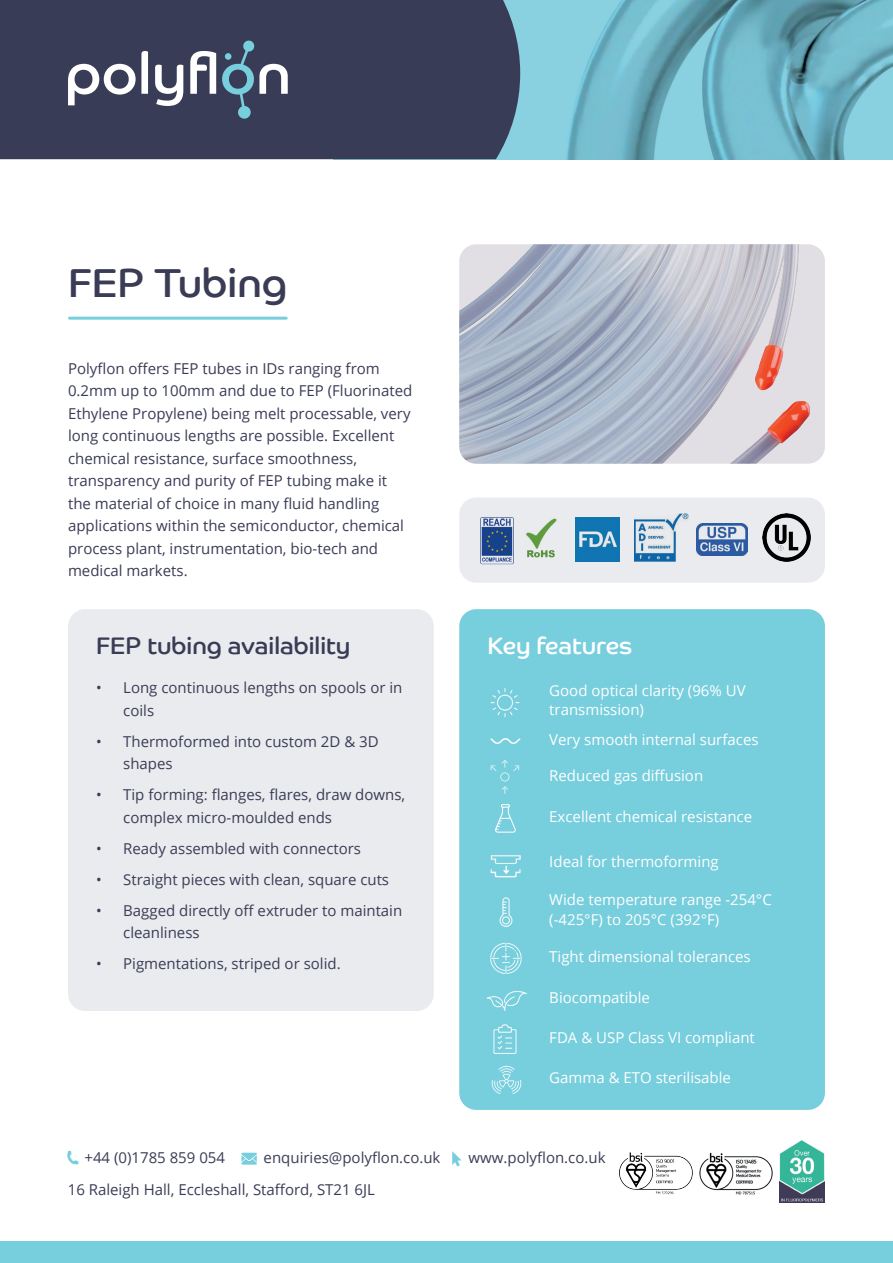
<style>
.page{position:relative;width:893px;height:1263px;background:#fff}
.page>*{position:absolute;margin:0;border:0;box-sizing:border-box;transform-origin:0 0}
.t1{font:40.5px "Co Headline W01";color:#3a3c56}
.t2{font:24px "Co Headline W01";color:#3a3c56}
.t3{font:24px "Co Headline W01";color:#fff}
.t4{font:15px/22.5px "Open Sans";color:#3a3c56}
.t5{font:15px/19.5px "Open Sans";color:#fff}
</style>
<div class="page">
<img style="left:520px;top:0;width:373px;height:159px">
<div style="left:0;top:0;width:520px;height:159px;background:#393c56"></div>
<svg style="left:68px;top:51px;width:80px;height:54px"></svg>
<svg style="left:155px;top:65px;width:28px;height:41px"></svg>
<svg style="left:190px;top:51px;width:26px;height:43px"></svg>
<svg style="left:238px;top:106px;width:13px;height:13px"></svg>
<svg style="left:222px;top:40px;width:66px;height:73px;background:#54657a"></svg>
<div style="left:0;top:1242px;width:893px;height:21px;background:#77cedd"></div>
<svg style="left:241px;top:1153px;width:16px;height:11px"></svg>
<svg style="left:67px;top:1151px;width:12px;height:13px"></svg>
<svg style="left:452px;top:1151px;width:9px;height:15px"></svg>
<img style="left:699px;top:1152px;width:74px;height:43px">
<img style="left:619px;top:1152px;width:74px;height:43px">
<img style="left:780px;top:1140px;width:45px;height:62px">
<div style="left:459px;top:497px;width:366px;height:86px;background:#eaebee;border-radius:17px"></div>
<img style="left:480px;top:517px;width:77px;height:48px">
<hr style="left:70px;top:317px;width:216px;height:3px;background:#77cedd">
<div style="left:459px;top:609px;width:366px;height:501px;background:#77cedd;border-radius:17px"></div>
<div style="left:68px;top:609px;width:366px;height:402px;background:#eaebee;border-radius:17px"></div>
<img style="left:697px;top:523px;width:51px;height:33px">
<img style="left:634px;top:514px;width:55px;height:47px">
<img style="left:576px;top:518px;width:43px;height:43px">
<img style="left:459px;top:244px;width:366px;height:220px">
<img style="left:490px;top:855px;width:31px;height:23px">
<img style="left:495px;top:804px;width:21px;height:29px">
<img style="left:499px;top:897px;width:14px;height:30px">
<img style="left:493px;top:1024px;width:24px;height:30px">
<img style="left:490px;top:688px;width:30px;height:29px">
<img style="left:763px;top:514px;width:47px;height:47px">
<img style="left:490px;top:738px;width:31px;height:6px">
<img style="left:490px;top:760px;width:30px;height:34px">
<img style="left:490px;top:942px;width:32px;height:32px">
<img style="left:486px;top:991px;width:41px;height:20px">
<img style="left:491px;top:1065px;width:31px;height:29px">
<h1 class="t1" style="left:68px;top:261px;width:221px">FEP Tubing</h1>
<p class="t4" style="left:68px;top:357px;width:346px">Polyflon offers FEP tubes in IDs ranging from 0.2mm up to 100mm and due to FEP (Fluorinated Ethylene Propylene) being melt processable, very long continuous lengths are possible. Excellent chemical resistance, surface smoothness, transparency and purity of FEP tubing make it the material of choice in many fluid handling applications within the semiconductor, chemical process plant, instrumentation, bio-tech and medical markets.</p>
<h2 class="t2" style="left:96px;top:632px;width:256px">FEP tubing availability</h2>
<h2 class="t3" style="left:487px;top:632px;width:146px">Key features</h2>
<p class="t4" style="left:123px;top:676px;width:281px;text-indent:-27px">• Long continuous lengths on spools or in coils</p>
<p class="t4" style="left:123px;top:729px;width:257px;text-indent:-27px">• Thermoformed into custom 2D &amp; 3D shapes</p>
<p class="t4" style="left:123px;top:783px;width:283px;text-indent:-27px">• Tip forming: flanges, flares, draw downs, complex micro-moulded ends</p>
<p class="t4" style="left:96px;top:836px;width:266px">• Ready assembled with connectors</p>
<p class="t4" style="left:96px;top:867px;width:294px">• Straight pieces with clean, square cuts</p>
<p class="t4" style="left:123px;top:898px;width:281px;text-indent:-27px">• Bagged directly off extruder to maintain cleanliness</p>
<p class="t4" style="left:96px;top:952px;width:246px">• Pigmentations, striped or solid.</p>
<p class="t5" style="left:549px;top:680px;width:198px">Good optical clarity (96% UV transmission)</p>
<p class="t5" style="left:549px;top:729px;width:211px">Very smooth internal surfaces</p>
<p class="t5" style="left:549px;top:765px;width:155px">Reduced gas diffusion</p>
<p class="t5" style="left:549px;top:806px;width:204px">Excellent chemical resistance</p>
<p class="t5" style="left:549px;top:851px;width:171px">Ideal for thermoforming</p>
<p class="t5" style="left:549px;top:889px;width:224px">Wide temperature range -254°C (-425°F) to 205°C (392°F)</p>
<p class="t5" style="left:549px;top:946px;width:203px">Tight dimensional tolerances</p>
<p class="t5" style="left:549px;top:988px;width:102px">Biocompatible</p>
<p class="t5" style="left:549px;top:1027px;width:207px">FDA &amp; USP Class VI compliant</p>
<p class="t5" style="left:549px;top:1067px;width:183px">Gamma &amp; ETO sterilisable</p>
<p class="t4" style="left:84px;top:1146px;width:142px">+44 (0)1785 859 054</p>
<p class="t4" style="left:264px;top:1146px;width:178px">enquiries@polyflon.co.uk</p>
<p class="t4" style="left:468px;top:1146px;width:139px">www.polyflon.co.uk</p>
<p class="t4" style="left:68px;top:1178px;width:309px">16 Raleigh Hall, Eccleshall, Stafford, ST21 6JL</p>
</div>
